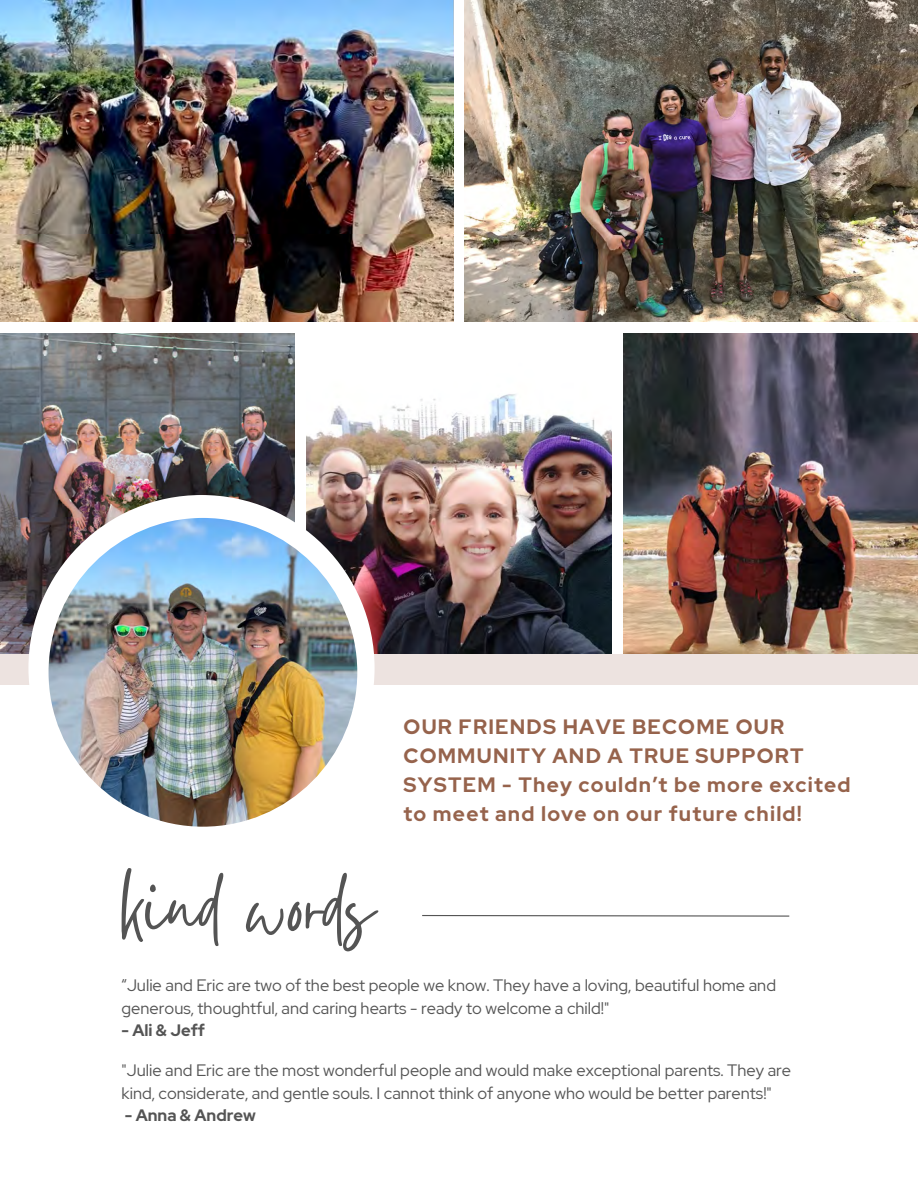
<style>
.page{position:relative;width:918px;height:1188px;background:#fff}
.page>*{position:absolute;margin:0;border:0;box-sizing:border-box;transform-origin:0 0}
.t1{font:102px "Gistesy";color:#545454}
.t2{font:700 20.7px/29px "Red Hat Display";letter-spacing:.06em;color:#96634c}
.t3{font:16.5px/22.5px "Red Hat Display";color:#545454}
.t4{font:700 16.5px "Red Hat Display";color:#545454}
</style>
<div class="page">
<img style="left:0;top:0;width:453px;height:322px">
<img style="left:465px;top:0;width:453px;height:322px">
<img style="left:0;top:333px;width:295px;height:322px">
<img style="left:306px;top:394px;width:306px;height:261px">
<img style="left:623px;top:333px;width:295px;height:322px">
<div style="left:0;top:655px;width:918px;height:30px;background:#ede3e0"></div>
<div style="left:28px;top:495px;width:347px;height:346px;background:#fff;border-radius:50%"></div>
<img style="left:49px;top:518px;width:308px;height:309px;border-radius:50%">
<svg style="left:422px;top:915px;width:368px;height:2px"></svg>
<h2 class="t2" style="left:404px;top:712px;width:448px">OUR FRIENDS HAVE BECOME OUR<br>COMMUNITY AND A TRUE SUPPORT<br>SYSTEM - They couldn’t be more excited to meet and love on our future child!</h2>
<h1 class="t1" style="left:122px;top:834px;width:254px">kind words</h1>
<p class="t3" style="left:122px;top:974px;width:656px">“Julie and Eric are two of the best people we know. They have a loving, beautiful home and generous, thoughtful, and caring hearts - ready to welcome a child!"</p>
<p class="t4" style="left:122px;top:1020px;width:85px">- Ali &amp; Jeff</p>
<p class="t3" style="left:122px;top:1059px;width:671px">"Julie and Eric are the most wonderful people and would make exceptional parents. They are kind, considerate, and gentle souls. I cannot think of anyone who would be better parents!"</p>
<p class="t4" style="left:125px;top:1104px;width:132px">- Anna &amp; Andrew</p>
</div>
